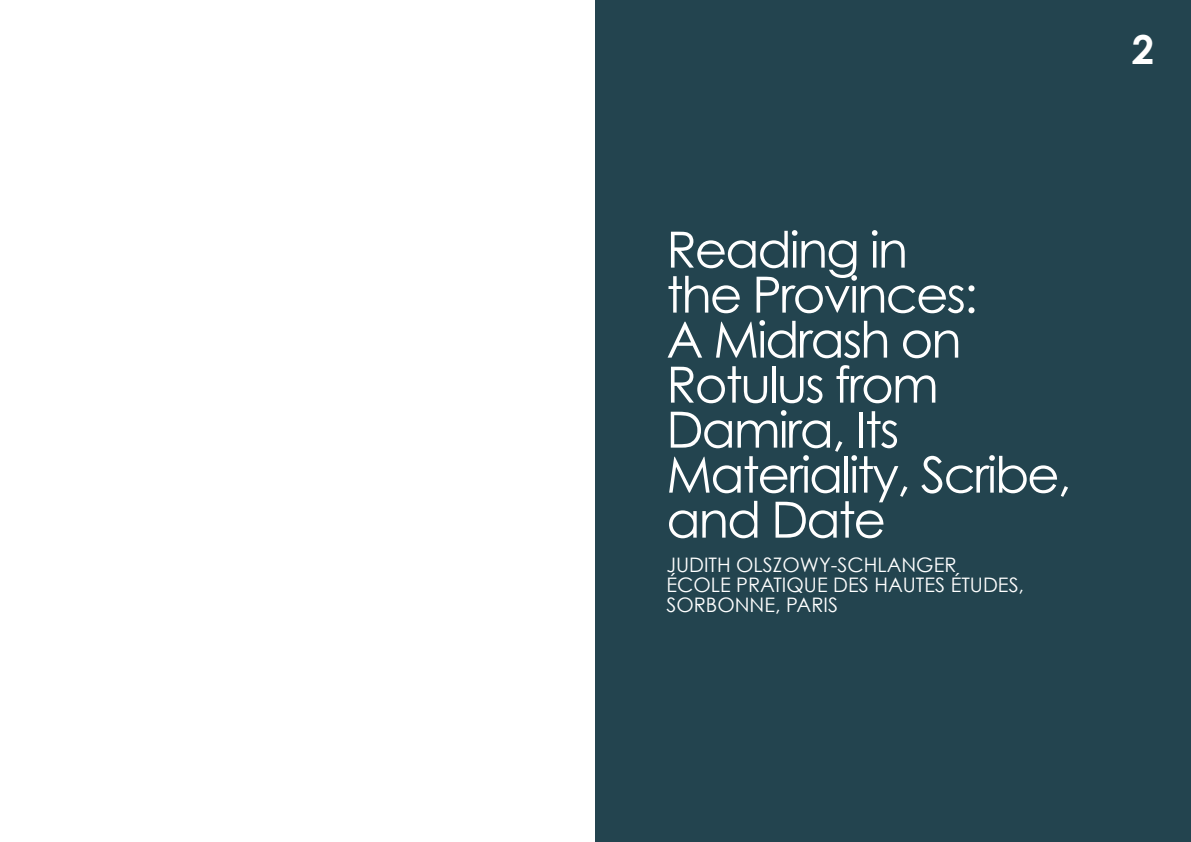
<style>
.page{position:relative;width:1191px;height:842px;background:#fff}
.page>*{position:absolute;margin:0;border:0;box-sizing:border-box;transform-origin:0 0}
.t1{font:50px/45px "Century Gothic";letter-spacing:-.04em;color:#fff}
.t2{font:700 40px "Century Gothic";color:#fff}
.t3{font:20px/20px "Century Gothic";color:#fff}
</style>
<div class="page">
<div style="left:595px;top:0;width:596px;height:842px;background:#23444f"></div>
<p class="t2" style="left:1131px;top:24px;width:24px">2</p>
<p class="t1" style="left:666px;top:226px;width:406px">Reading in<br>the Provinces:<br>A Midrash on<br>Rotulus from<br>Damira, Its<br>Materiality, Scribe, and Date</p>
<p class="t3" style="left:666px;top:554px;width:359px">JUDITH OLSZOWY-SCHLANGER<br>ÉCOLE PRATIQUE DES HAUTES ÉTUDES,<br>SORBONNE, PARIS</p>
</div>
